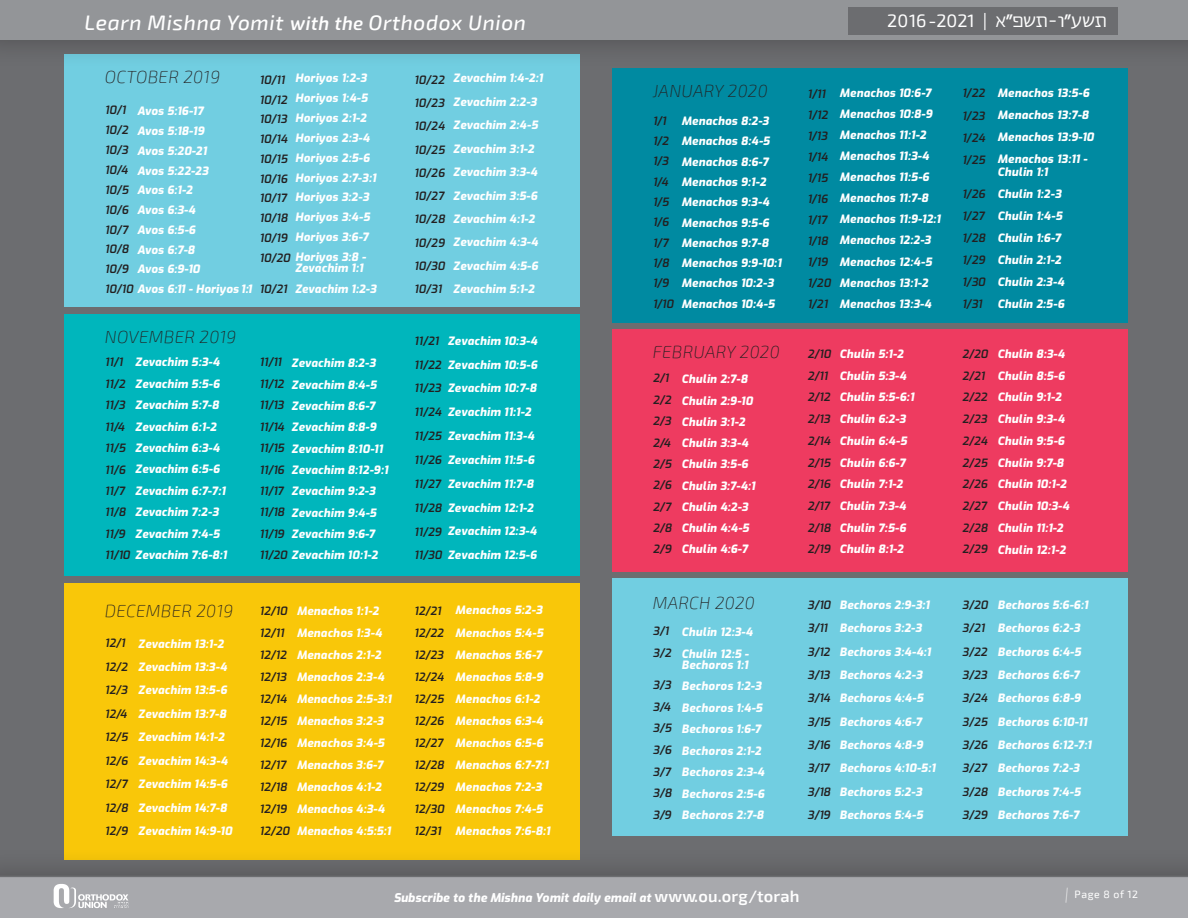
<style>
.page{position:relative;width:1188px;height:918px;background:#6c6d70}
.page>*{position:absolute;margin:0;border:0;box-sizing:border-box;transform-origin:0 0}
.t1{font:italic 500 21px "Exo 2";letter-spacing:.03em;color:#fff}
.t2{font:20.25px "Mplus 1 p";color:#fff}
.t3{font:18px "Exo 2";color:#fff}
.t4{font:italic 200 17.1px "Exo 2";letter-spacing:.02em;color:#231f20}
.t5{font:italic 800 12px "Exo";letter-spacing:.01em;color:#fff}
.t6{font:italic 800 11.4px/22px "Exo";letter-spacing:.02em;color:#fff}
.t7{font:italic 600 11.4px/22px "Exo";color:#231f20}
.t8{font:10.5px "Exo 2";letter-spacing:.06em;color:#fff}
.s1{font-family:"Exo";font-weight:600;font-size:18px}
.s2{font-weight:800;color:#fff}
.s3{font-family:"Exo 2";font-size:18px}
.s4{font-family:"Exo 2";font-weight:600;font-style:normal;font-size:16.5px}
.s5{font-weight:300;font-style:italic;font-size:15.75px}
</style>
<div class="page">
<div style="left:64px;top:54px;width:516px;height:253px;background:#71cee1"></div>
<div style="left:64px;top:314px;width:516px;height:261px;background:#00b6bc"></div>
<div style="left:64px;top:583px;width:516px;height:277px;background:#f9c709"></div>
<div style="left:612px;top:68px;width:516px;height:254px;background:#008aa1"></div>
<div style="left:612px;top:329px;width:516px;height:242px;background:#ee3b60"></div>
<div style="left:612px;top:578px;width:516px;height:257px;background:#71cee1"></div>
<div style="left:0;top:0;width:1188px;height:68px;background:#231f20;opacity:.4"></div>
<div style="left:0;top:0;width:1188px;height:40px;background:#939598"></div>
<div style="left:0;top:847px;width:1188px;height:71px;background:#231f20;opacity:.4"></div>
<div style="left:0;top:876px;width:1188px;height:42px;background:#a8a9ad"></div>
<img style="left:47px;top:878px;width:89px;height:36px">
<div style="left:848px;top:7px;width:270px;height:28px;background:#6c6d70"></div>
<h1 class="t1" style="left:85px;top:10px;width:443px">Learn Mishna Yomit <span class="s1">with the</span> Orthodox Union</h1>
<h3 class="t4" style="left:105px;top:67px;width:117px">OCTOBER 2019</h3>
<p class="t7" style="left:105px;top:99px;width:148px;line-height:20px">10/1<br>10/2<br>10/3<br>10/4<br>10/5<br>10/6<br>10/7<br>10/8<br>10/9<br>10/10 <span class="s2">Avos 6:11 - Horiyos 1:1</span></p>
<p class="t6" style="left:137px;top:101px;width:73px;line-height:19.8px">Avos 5:16-17<br>Avos 5:18-19<br>Avos 5:20-21<br>Avos 5:22-23<br>Avos 6:1-2<br>Avos 6:3-4<br>Avos 6:5-6<br>Avos 6:7-8<br>Avos 6:9-10</p>
<p class="t6" style="left:295px;top:68px;width:82px;line-height:19.8px">Horiyos 1:2-3<br>Horiyos 1:4-5<br>Horiyos 2:1-2<br>Horiyos 2:3-4<br>Horiyos 2:5-6<br>Horiyos 2:7-3:1<br>Horiyos 3:2-3<br>Horiyos 3:4-5<br>Horiyos 3:6-7</p>
<p class="t6" style="left:295px;top:257px;width:83px;line-height:21.3px">Zevachim 1:1<br>Zevachim 1:2-3</p>
<p class="t7" style="left:260px;top:69px;width:108px;line-height:19.6px">10/11<br>10/12<br>10/13<br>10/14<br>10/15<br>10/16<br>10/17<br>10/18<br>10/19<br>10/20 <span class="s2">Horiyos 3:8 -</span></p>
<p class="t7" style="left:260px;top:278px;width:29px">10/21</p>
<h3 class="t4" style="left:105px;top:327px;width:133px">NOVEMBER 2019</h3>
<p class="t7" style="left:105px;top:351px;width:27px;line-height:21.5px">11/1<br>11/2<br>11/3<br>11/4<br>11/5<br>11/6<br>11/7<br>11/8<br>11/9<br>11/10</p>
<p class="t7" style="left:260px;top:351px;width:120px;line-height:21.5px">11/11<br>11/12<br>11/13<br>11/14<br>11/15<br>11/16<br>11/17<br>11/18<br>11/19<br>11/20 <span class="s2">Zevachim 10:1-2</span></p>
<p class="t6" style="left:135px;top:351px;width:93px;line-height:21.5px">Zevachim 5:3-4<br>Zevachim 5:5-6<br>Zevachim 5:7-8<br>Zevachim 6:1-2<br>Zevachim 6:3-4<br>Zevachim 6:5-6<br>Zevachim 6:7-7:1<br>Zevachim 7:2-3<br>Zevachim 7:4-5<br>Zevachim 7:6-8:1</p>
<p class="t6" style="left:292px;top:352px;width:98px;line-height:21.3px">Zevachim 8:2-3<br>Zevachim 8:4-5<br>Zevachim 8:6-7<br>Zevachim 8:8-9<br>Zevachim 8:10-11<br>Zevachim 8:12-9:1<br>Zevachim 9:2-3<br>Zevachim 9:4-5<br>Zevachim 9:6-7</p>
<p class="t7" style="left:414px;top:67px;width:32px;line-height:23.2px;text-align:justify">10/22<br>10/23<br>10/24<br>10/25<br>10/26<br>10/27<br>10/28<br>10/29<br>10/30<br>10/31</p>
<p class="t6" style="left:453px;top:66px;width:91px;line-height:23.4px">Zevachim 1:4-2:1<br>Zevachim 2:2-3<br>Zevachim 2:4-5<br>Zevachim 3:1-2<br>Zevachim 3:3-4<br>Zevachim 3:5-6<br>Zevachim 4:1-2<br>Zevachim 4:3-4<br>Zevachim 4:5-6<br>Zevachim 5:1-2</p>
<p class="t7" style="left:414px;top:328px;width:29px;line-height:23.9px">11/21<br>11/22<br>11/23<br>11/24<br>11/25<br>11/26<br>11/27<br>11/28<br>11/29<br>11/30</p>
<p class="t6" style="left:448px;top:328px;width:91px;line-height:23.9px">Zevachim 10:3-4<br>Zevachim 10:5-6<br>Zevachim 10:7-8<br>Zevachim 11:1-2<br>Zevachim 11:3-4<br>Zevachim 11:5-6<br>Zevachim 11:7-8<br>Zevachim 12:1-2<br>Zevachim 12:3-4<br>Zevachim 12:5-6</p>
<h3 class="t4" style="left:105px;top:601px;width:130px">DECEMBER 2019</h3>
<p class="t7" style="left:105px;top:631px;width:25px;line-height:23.5px">12/1<br>12/2<br>12/3<br>12/4<br>12/5<br>12/6<br>12/7<br>12/8<br>12/9</p>
<p class="t6" style="left:138px;top:631px;width:95px;line-height:23.5px">Zevachim 13:1-2<br>Zevachim 13:3-4<br>Zevachim 13:5-6<br>Zevachim 13:7-8<br>Zevachim 14:1-2<br>Zevachim 14:3-4<br>Zevachim 14:5-6<br>Zevachim 14:7-8<br>Zevachim 14:9-10</p>
<p class="t6" style="left:297px;top:599px;width:96px">Menachos 1:1-2<br>Menachos 1:3-4<br>Menachos 2:1-2<br>Menachos 2:3-4<br>Menachos 2:5-3:1<br>Menachos 3:2-3<br>Menachos 3:4-5<br>Menachos 3:6-7<br>Menachos 4:1-2<br>Menachos 4:3-4<br>Menachos 4:5:5:1</p>
<p class="t6" style="left:455px;top:599px;width:96px">Menachos 5:2-3<br>Menachos 5:4-5<br>Menachos 5:6-7<br>Menachos 5:8-9<br>Menachos 6:1-2<br>Menachos 6:3-4<br>Menachos 6:5-6<br>Menachos 6:7-7:1<br>Menachos 7:2-3<br>Menachos 7:4-5<br>Menachos 7:6-8:1</p>
<p class="t7" style="left:260px;top:599px;width:32px">12/10<br>12/11<br>12/12<br>12/13<br>12/14<br>12/15<br>12/16<br>12/17<br>12/18<br>12/19<br>12/20</p>
<p class="t7" style="left:414px;top:599px;width:32px">12/21<br>12/22<br>12/23<br>12/24<br>12/25<br>12/26<br>12/27<br>12/28<br>12/29<br>12/30<br>12/31</p>
<h3 class="t4" style="left:653px;top:81px;width:117px">JANUARY 2020</h3>
<p class="t7" style="left:653px;top:110px;width:22px;line-height:20.4px">1/1<br>1/2<br>1/3<br>1/4<br>1/5<br>1/6<br>1/7<br>1/8<br>1/9<br>1/10</p>
<p class="t6" style="left:682px;top:110px;width:101px;line-height:20.2px">Menachos 8:2-3<br>Menachos 8:4-5<br>Menachos 8:6-7<br>Menachos 9:1-2<br>Menachos 9:3-4<br>Menachos 9:5-6<br>Menachos 9:7-8<br>Menachos 9:9-10:1<br>Menachos 10:2-3<br>Menachos 10:4-5</p>
<h3 class="t4" style="left:653px;top:342px;width:129px">FEBRUARY 2020</h3>
<p class="t7" style="left:653px;top:367px;width:20px;line-height:21.3px">2/1<br>2/2<br>2/3<br>2/4<br>2/5<br>2/6<br>2/7<br>2/8<br>2/9</p>
<p class="t6" style="left:682px;top:368px;width:75px;line-height:21.3px">Chulin 2:7-8<br>Chulin 2:9-10<br>Chulin 3:1-2<br>Chulin 3:3-4<br>Chulin 3:5-6<br>Chulin 3:7-4:1<br>Chulin 4:2-3<br>Chulin 4:4-5<br>Chulin 4:6-7</p>
<h3 class="t4" style="left:653px;top:593px;width:104px">MARCH 2020</h3>
<p class="t7" style="left:653px;top:620px;width:20px;line-height:21.6px">3/1<br>3/2</p>
<p class="t7" style="left:653px;top:673px;width:20px;line-height:21.6px;text-align:justify">3/3<br>3/4<br>3/5<br>3/6<br>3/7<br>3/8<br>3/9</p>
<p class="t6" style="left:682px;top:620px;width:73px;line-height:21.5px">Chulin 12:3-4<br>Chulin 12:5 -</p>
<p class="t6" style="left:682px;top:653px;width:84px;line-height:21.5px">Bechoros 1:1<br>Bechoros 1:2-3<br>Bechoros 1:4-5<br>Bechoros 1:6-7<br>Bechoros 2:1-2<br>Bechoros 2:3-4<br>Bechoros 2:5-6<br>Bechoros 2:7-8</p>
<h3 class="t3" style="left:887px;top:10px;width:89px">2016-2021</h3>
<h2 class="t2" style="left:983px;top:5px;width:126px">שפ‘ ‘א<span class="s3">|</span> ת שע‘ ‘ ו- ת</h2>
<p class="t6" style="left:840px;top:81px;width:102px;line-height:21.1px">Menachos 10:6-7<br>Menachos 10:8-9<br>Menachos 11:1-2<br>Menachos 11:3-4<br>Menachos 11:5-6<br>Menachos 11:7-8<br>Menachos 11:9-12:1<br>Menachos 12:2-3<br>Menachos 12:4-5<br>Menachos 13:1-2<br>Menachos 13:3-4</p>
<p class="t6" style="left:998px;top:81px;width:98px">Menachos 13:5-6<br>Menachos 13:7-8<br>Menachos 13:9-10<br>Menachos 13:11 -</p>
<p class="t7" style="left:807px;top:82px;width:25px;line-height:21px">1/11<br>1/12<br>1/13<br>1/14<br>1/15<br>1/16<br>1/17<br>1/18<br>1/19<br>1/20<br>1/21</p>
<p class="t7" style="left:962px;top:82px;width:24px;text-align:justify">1/22<br>1/23<br>1/24<br>1/25</p>
<p class="t6" style="left:998px;top:160px;width:68px">Chulin 1:1<br>Chulin 1:2-3<br>Chulin 1:4-5<br>Chulin 1:6-7<br>Chulin 2:1-2<br>Chulin 2:3-4<br>Chulin 2:5-6</p>
<p class="t7" style="left:962px;top:182px;width:25px;text-align:justify">1/26<br>1/27<br>1/28<br>1/29<br>1/30<br>1/31</p>
<p class="t7" style="left:807px;top:342px;width:25px">2/10<br>2/11<br>2/12<br>2/13<br>2/14<br>2/15<br>2/16<br>2/17<br>2/18<br>2/19</p>
<p class="t7" style="left:962px;top:342px;width:27px">2/20<br>2/21<br>2/22<br>2/23<br>2/24<br>2/25<br>2/26<br>2/27<br>2/28<br>2/29</p>
<p class="t6" style="left:840px;top:342px;width:76px">Chulin 5:1-2<br>Chulin 5:3-4<br>Chulin 5:5-6:1<br>Chulin 6:2-3<br>Chulin 6:4-5<br>Chulin 6:6-7<br>Chulin 7:1-2<br>Chulin 7:3-4<br>Chulin 7:5-6<br>Chulin 8:1-2</p>
<p class="t6" style="left:998px;top:342px;width:73px">Chulin 8:3-4<br>Chulin 8:5-6<br>Chulin 9:1-2<br>Chulin 9:3-4<br>Chulin 9:5-6<br>Chulin 9:7-8<br>Chulin 10:1-2<br>Chulin 10:3-4<br>Chulin 11:1-2<br>Chulin 12:1-2</p>
<p class="t7" style="left:807px;top:593px;width:25px;line-height:23.4px">3/10<br>3/11<br>3/12<br>3/13<br>3/14<br>3/15<br>3/16<br>3/17<br>3/18<br>3/19</p>
<p class="t7" style="left:962px;top:593px;width:27px;line-height:23.4px">3/20<br>3/21<br>3/22<br>3/23<br>3/24<br>3/25<br>3/26<br>3/27<br>3/28<br>3/29</p>
<p class="t6" style="left:840px;top:593px;width:97px;line-height:23.4px">Bechoros 2:9-3:1<br>Bechoros 3:2-3<br>Bechoros 3:4-4:1<br>Bechoros 4:2-3<br>Bechoros 4:4-5<br>Bechoros 4:6-7<br>Bechoros 4:8-9<br>Bechoros 4:10-5:1<br>Bechoros 5:2-3<br>Bechoros 5:4-5</p>
<p class="t6" style="left:998px;top:592px;width:95px;line-height:23.4px">Bechoros 5:6-6:1<br>Bechoros 6:2-3<br>Bechoros 6:4-5<br>Bechoros 6:6-7<br>Bechoros 6:8-9<br>Bechoros 6:10-11<br>Bechoros 6:12-7:1<br>Bechoros 7:2-3<br>Bechoros 7:4-5<br>Bechoros 7:6-7</p>
<p class="t5" style="left:394px;top:888px;width:408px">Subscribe to the Mishna Yomit daily email at <span class="s4">www.ou.org/torah</span></p>
<p class="t8" style="left:1065px;top:889px;width:74px"><span class="s5">|</span> Page 8 of 12</p>
</div>
